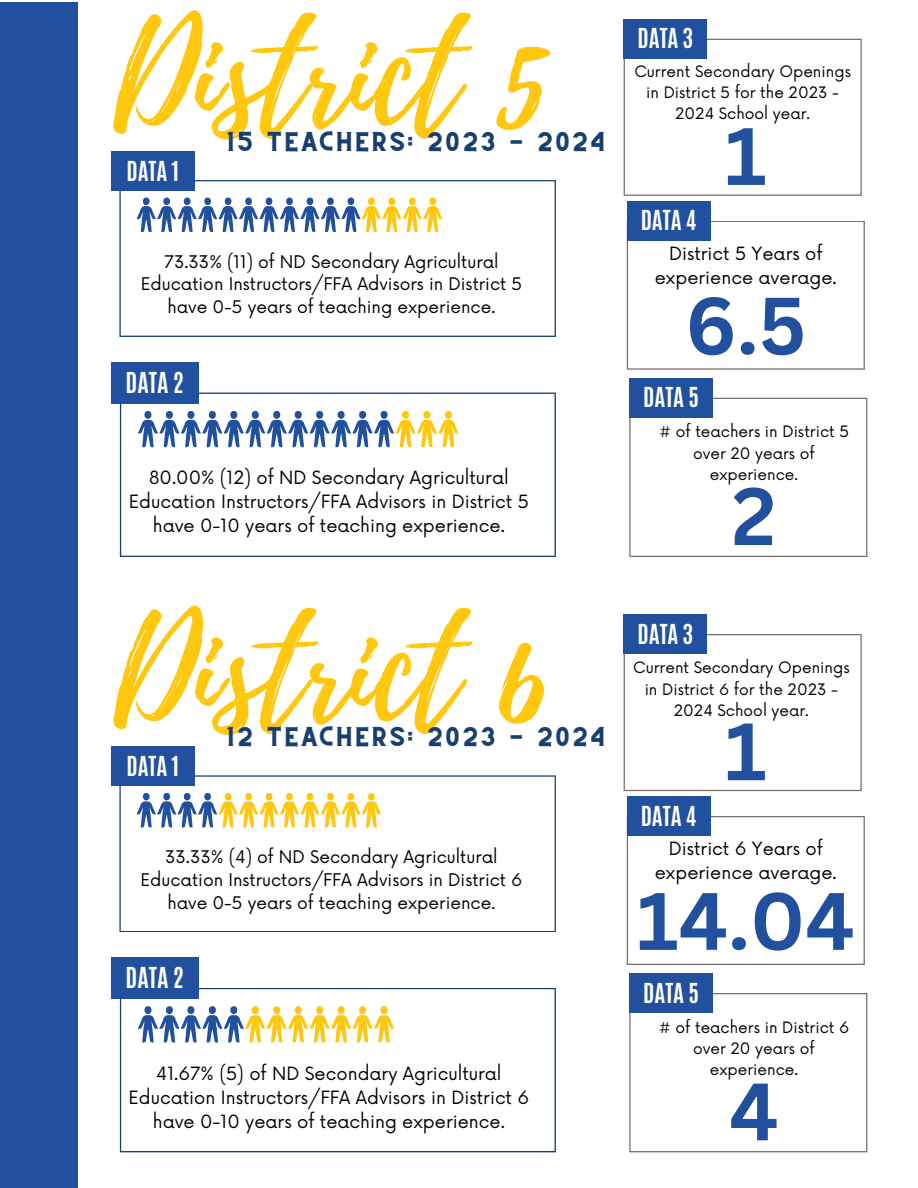
<style>
.page{position:relative;width:918px;height:1188px;background:#fff}
.page>*{position:absolute;margin:0;border:0;box-sizing:border-box;transform-origin:0 0}
.t1{font:133.8px "Playlist Script";color:#ffc70e}
.t2{font:700 79.35px "Canva Sans";color:#21509e}
.t3{font:700 24.15px "Antonio";color:#fdfdfd}
.t4{font:700 22.95px "Antonio";color:#fdfdfd}
.t5{font:19.2px "CS Gordon Vintage";color:#173f70}
.t6{font:17.85px/24.2px "Now";color:#000;text-align:center}
.t7{font:16.95px/23px "Now";color:#000;text-align:center}
.t8{font:15.3px/21.5px "Now";color:#000;text-align:center}
</style>
<div class="page">
<svg style="left:119px;top:180px;width:437px;height:157px"></svg>
<svg style="left:137px;top:198px;width:101px;height:34px"></svg>
<svg style="left:362px;top:198px;width:80px;height:34px"></svg>
<div style="left:111px;top:151px;width:84px;height:40px;background:#21509e"></div>
<svg style="left:120px;top:393px;width:436px;height:164px"></svg>
<svg style="left:138px;top:411px;width:106px;height:36px"></svg>
<svg style="left:396px;top:411px;width:62px;height:36px"></svg>
<div style="left:111px;top:362px;width:88px;height:42px;background:#21509e"></div>
<svg style="left:624px;top:39px;width:238px;height:157px"></svg>
<div style="left:624px;top:19px;width:83px;height:39px;background:#21509e"></div>
<svg style="left:627px;top:221px;width:238px;height:149px"></svg>
<div style="left:627px;top:201px;width:83px;height:39px;background:#21509e"></div>
<svg style="left:629px;top:398px;width:238px;height:159px"></svg>
<div style="left:629px;top:378px;width:84px;height:39px;background:#21509e"></div>
<svg style="left:119px;top:775px;width:437px;height:157px"></svg>
<svg style="left:137px;top:793px;width:183px;height:35px"></svg>
<div style="left:111px;top:746px;width:84px;height:40px;background:#21509e"></div>
<svg style="left:120px;top:988px;width:436px;height:164px"></svg>
<svg style="left:138px;top:1006px;width:213px;height:37px"></svg>
<div style="left:111px;top:957px;width:88px;height:42px;background:#21509e"></div>
<svg style="left:624px;top:634px;width:238px;height:157px"></svg>
<div style="left:624px;top:614px;width:83px;height:40px;background:#21509e"></div>
<svg style="left:627px;top:816px;width:238px;height:149px"></svg>
<div style="left:627px;top:796px;width:83px;height:40px;background:#21509e"></div>
<svg style="left:629px;top:993px;width:238px;height:159px"></svg>
<div style="left:629px;top:973px;width:84px;height:40px;background:#21509e"></div>
<div style="left:0;top:2px;width:78px;height:1186px;background:#21509e"></div>
<p class="t1" style="left:113px;top:-20px;width:433px">District 5</p>
<p class="t5" style="left:225px;top:133px;width:383px">15 TEACHERS: 2023 - 2024</p>
<p class="t4" style="left:126px;top:154px;width:54px">DATA 1</p>
<p class="t7" style="left:141px;top:251px;width:383px">73.33% (11) of ND Secondary Agricultural<br>Education Instructors/FFA Advisors in District 5 have 0-5 years of teaching experience.</p>
<p class="t3" style="left:126px;top:365px;width:60px">DATA 2</p>
<p class="t6" style="left:129px;top:467px;width:402px">80.00% (12) of ND Secondary Agricultural<br>Education Instructors/FFA Advisors in District 5 have 0-10 years of teaching experience.</p>
<p class="t1" style="left:114px;top:575px;width:432px">District 6</p>
<p class="t5" style="left:225px;top:729px;width:383px">12 TEACHERS: 2023 - 2024</p>
<p class="t4" style="left:126px;top:750px;width:54px">DATA 1</p>
<p class="t7" style="left:140px;top:846px;width:384px">33.33% (4) of ND Secondary Agricultural<br>Education Instructors/FFA Advisors in District 6 have 0-5 years of teaching experience.</p>
<p class="t3" style="left:126px;top:961px;width:60px">DATA 2</p>
<p class="t6" style="left:129px;top:1062px;width:402px">41.67% (5) of ND Secondary Agricultural<br>Education Instructors/FFA Advisors in District 6 have 0-10 years of teaching experience.</p>
<p class="t4" style="left:637px;top:22px;width:57px">DATA 3</p>
<p class="t8" style="left:634px;top:61px;width:218px">Current Secondary Openings in District 5 for the 2023 -<br>2024 School year.</p>
<p class="t2" style="left:725px;top:100px;width:43px">1</p>
<p class="t4" style="left:641px;top:204px;width:57px">DATA 4</p>
<p class="t6" style="left:655px;top:242px;width:184px">District 5 Years of experience average.</p>
<p class="t2" style="left:685px;top:270px;width:123px">6.5</p>
<p class="t4" style="left:643px;top:381px;width:57px">DATA 5</p>
<p class="t8" style="left:659px;top:422px;width:191px"># of teachers in District 5 over 20 years of experience.</p>
<p class="t2" style="left:732px;top:460px;width:46px">2</p>
<p class="t4" style="left:637px;top:617px;width:57px">DATA 3</p>
<p class="t8" style="left:633px;top:658px;width:218px">Current Secondary Openings in District 6 for the 2023 -<br>2024 School year.</p>
<p class="t2" style="left:725px;top:695px;width:43px">1</p>
<p class="t4" style="left:641px;top:799px;width:57px">DATA 4</p>
<p class="t6" style="left:655px;top:838px;width:184px">District 6 Years of experience average.</p>
<p class="t2" style="left:637px;top:865px;width:219px">14.04</p>
<p class="t4" style="left:643px;top:976px;width:57px">DATA 5</p>
<p class="t8" style="left:659px;top:1017px;width:192px"># of teachers in District 6 over 20 years of experience.</p>
<p class="t2" style="left:729px;top:1056px;width:51px">4</p>
</div>
